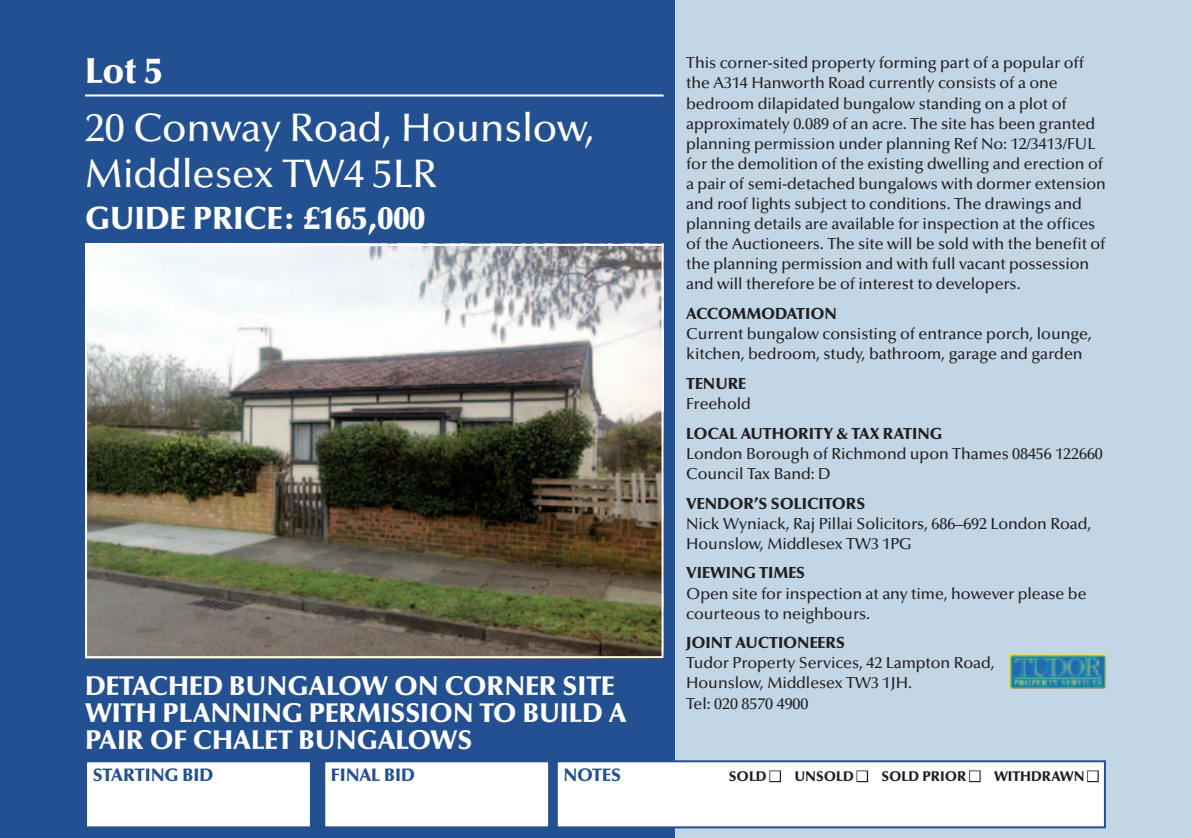
<style>
.page{position:relative;width:1191px;height:838px;background:#fff}
.page>*{position:absolute;margin:0;border:0;box-sizing:border-box;transform-origin:0 0}
.t1{font:500 40px/46px "Optima LT Std";letter-spacing:-.005em;color:#fff}
.t2{font:900 36px "Optima LT Std";color:#fff}
.t3{font:900 32px "Optima LT Std";letter-spacing:-.005em;color:#fff}
.t4{font:900 27px "Optima LT Std";letter-spacing:-.005em;color:#fff}
.t5{font:900 18px "Optima LT Std";letter-spacing:-.005em;color:#225091}
.t6{font:500 16px/20px "Optima LT Std";letter-spacing:-.005em;color:#231f20}
.t7{font:900 16px "Optima LT Std";letter-spacing:-.005em;color:#231f20}
.t8{font:900 16px "Optima LT Std";letter-spacing:-.035em;color:#231f20}
.t9{font:900 14px "Optima LT Std";letter-spacing:-.005em;color:#231f20}
.t10{font:14px "Zapf Dingbats Std";color:#fff}
.s1{color:#fff}
</style>
<div class="page">
<div style="left:0;top:0;width:1191px;height:837px;background:#c2d6e5"></div>
<div style="left:0;top:0;width:675px;height:837px;background:#225091"></div>
<hr style="left:85px;top:94px;width:578px;height:2px;background:#fff">
<img style="left:1010px;top:654px;width:96px;height:34px">
<img style="left:88px;top:247px;width:572px;height:408px">
<div style="left:85px;top:244px;width:578px;height:414px;border:2px solid #fff"></div>
<div style="left:86px;top:761px;width:225px;height:66px;background:#fff"></div>
<div style="left:85px;top:760px;width:227px;height:68px;border:2px solid #225091"></div>
<div style="left:324px;top:761px;width:225px;height:66px;background:#fff"></div>
<div style="left:323px;top:760px;width:227px;height:68px;border:2px solid #225091"></div>
<div style="left:557px;top:761px;width:548px;height:66px;background:#fff"></div>
<div style="left:769px;top:770px;width:12px;height:12px;border:2px solid #231f20"></div>
<div style="left:856px;top:770px;width:12px;height:12px;border:2px solid #231f20"></div>
<div style="left:969px;top:770px;width:11px;height:12px;border:2px solid #231f20"></div>
<div style="left:1087px;top:770px;width:11px;height:12px;border:2px solid #231f20"></div>
<div style="left:556px;top:760px;width:550px;height:68px;border:2px solid #225091"></div>
<h2 class="t2" style="left:85px;top:50px;width:79px">Lot 5</h2>
<h1 class="t1" style="left:85px;top:105px;width:511px">20 Conway Road, Hounslow,<br>Middlesex TW4 5LR</h1>
<h3 class="t3" style="left:85px;top:199px;width:342px">GUIDE PRICE: £165,000</h3>
<h3 class="t4" style="left:85px;top:669px;width:245px">DETACHED BUNGALOW</h3>
<h3 class="t4" style="left:394px;top:669px;width:207px">ON CORNER SITE</h3>
<h3 class="t4" style="left:85px;top:696px;width:113px">WITH PLANN</h3>
<h3 class="t4" style="left:252px;top:696px;width:376px">ING PERMISSION TO BUILD A</h3>
<h3 class="t4" style="left:85px;top:723px;width:164px">PAIR OF CHALET</h3>
<h3 class="t4" style="left:298px;top:723px;width:99px">BUNGALOWS</h3>
<p class="t6" style="left:686px;top:53px;width:421px">This corner-sited property forming part of a popular off the A314 Hanworth Road currently consists of a one bedroom dilapidated bungalow standing on a plot of approximately 0.089 of an acre. The site has been granted planning permission under planning Ref No: 12/3413/FUL for the demolition of the existing dwelling and erection of a pair of semi-detached bungalows with dormer extension and roof lights subject to conditions. The drawings and planning details are available for inspection at the offices of the Auctioneers. The site will be sold with the benefit of the planning permission and with full vacant possession and will therefore be of interest to developers.</p>
<p class="t8" style="left:686px;top:304px;width:138px">ACCOMMODATION</p>
<p class="t6" style="left:686px;top:323px;width:407px">Current bungalow consisting of entrance porch, lounge, kitchen, bedroom, study, bathroom, garage and garden</p>
<p class="t7" style="left:686px;top:373px;width:12px">TENU</p>
<p class="t7" style="left:727px;top:373px;width:19px">RE</p>
<p class="t6" style="left:686px;top:393px;width:66px">Freehold</p>
<p class="t7" style="left:686px;top:423px;width:66px">LOCALAUT</p>
<p class="t7" style="left:771px;top:423px;width:172px">HORITY &amp; TAX RATING</p>
<p class="t6" style="left:686px;top:443px;width:418px">London Borough of Richmond upon Thames 08456 122660<br>Council Tax Band: D</p>
<p class="t7" style="left:686px;top:493px;width:11px">VEN</p>
<p class="t7" style="left:717px;top:493px;width:65px">DOR’S SOL</p>
<p class="t7" style="left:802px;top:493px;width:64px">ICITORS</p>
<p class="t6" style="left:686px;top:513px;width:407px">Nick Wyniack, Raj Pillai Solicitors, 686–692 London Road,<br>Hounslow, Middlesex TW3 1PG</p>
<p class="t7" style="left:686px;top:563px;width:111px">VIEWING TIMES</p>
<p class="t6" style="left:686px;top:583px;width:402px">Open site for inspection at any time, however please be courteous to neighbours.</p>
<p class="t7" style="left:686px;top:633px;width:109px">JOINT AUCTIONEE</p>
<p class="t7" style="left:825px;top:633px;width:19px">RS</p>
<p class="t6" style="left:686px;top:653px;width:310px">Tudor Property Services, 42 Lampton Road,<br>Hounslow, Middlesex TW3 1JH.<br>Tel: 020 8570 4900</p>
<p class="t5" style="left:93px;top:764px;width:122px">STARTING BID</p>
<p class="t5" style="left:331px;top:764px;width:27px">FINAL</p>
<p class="t5" style="left:384px;top:764px;width:32px">BID</p>
<p class="t5" style="left:563px;top:764px;width:12px">NOTES</p>
<p class="t9" style="left:729px;top:768px;width:10px">SOL</p>
<p class="t9" style="left:756px;top:768px;width:49px">D <span class="s1">■</span> UNSOL</p>
<p class="t9" style="left:843px;top:768px;width:49px">D <span class="s1">■</span> SOL</p>
<p class="t9" style="left:908px;top:768px;width:155px">D PRIOR <span class="s1">■</span> WITHDRAWN</p>
<p class="t10" style="left:1087px;top:769px;width:12px">■</p>
</div>
